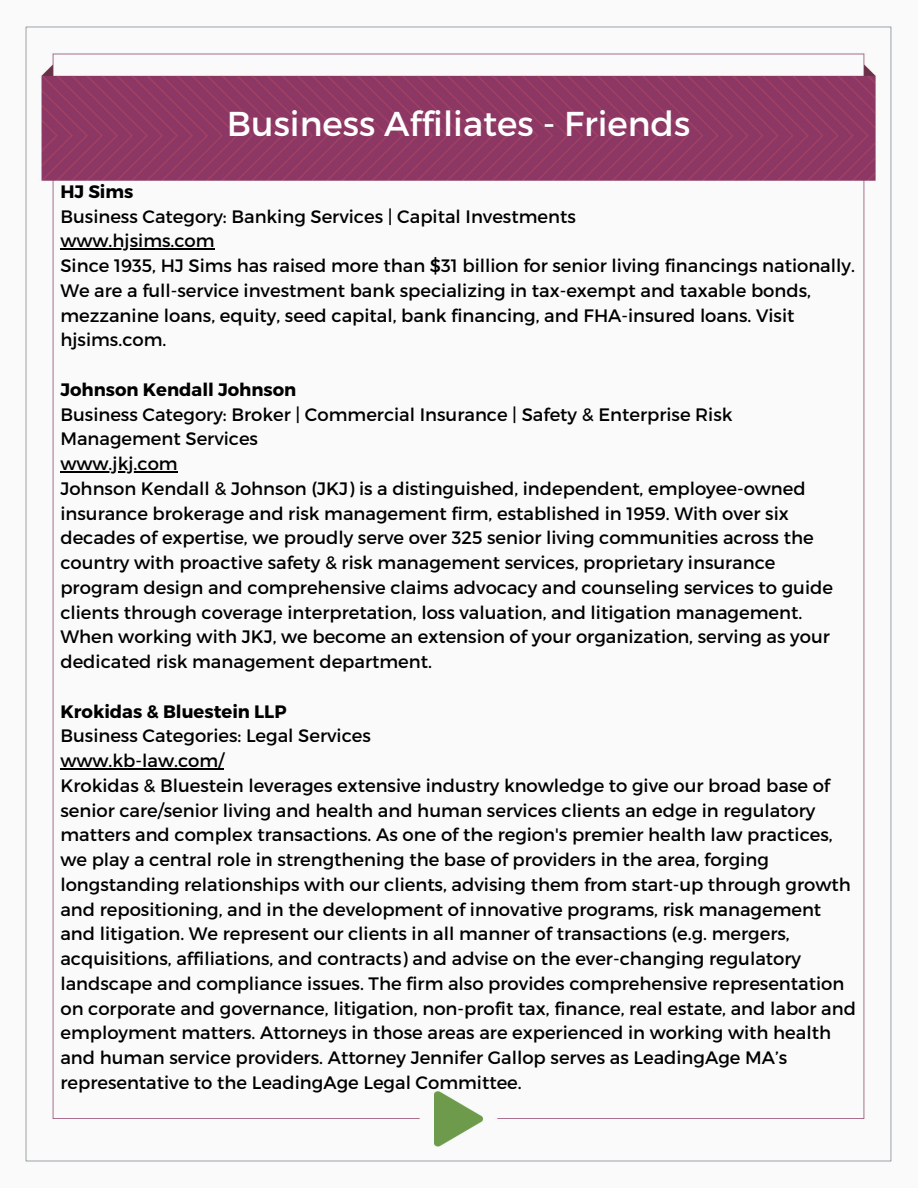
<style>
.page{position:relative;width:918px;height:1188px;background:#fff}
.page>*{position:absolute;margin:0;border:0;box-sizing:border-box;transform-origin:0 0}
.t1{font:34.5px "Montserrat";color:#fff}
.t2{font:18px/24.8px "Montserrat";color:#000}
.t3{font:700 18px "Montserrat";color:#000}
</style>
<div class="page">
<img style="left:25px;top:26px;width:868px;height:1136px">
<hr style="left:60px;top:249px;width:155px;height:1px;background:#000">
<hr style="left:60px;top:471px;width:118px;height:1px;background:#000">
<hr style="left:60px;top:768px;width:164px;height:1px;background:#000">
<h1 class="t1" style="left:227px;top:102px;width:465px">Business Affiliates - Friends</h1>
<p class="t3" style="left:60px;top:180px;width:75px">HJ Sims</p>
<p class="t2" style="left:60px;top:203px;width:517px">Business Category: Banking Services | Capital Investments</p>
<p class="t2" style="left:60px;top:228px;width:156px">www.hjsims.com</p>
<p class="t2" style="left:60px;top:252px;width:796px">Since 1935, HJ Sims has raised more than $31 billion for senior living financings nationally.<br>We are a full-service investment bank specializing in tax-exempt and taxable bonds, mezzanine loans, equity, seed capital, bank financing, and FHA-insured loans. Visit hjsims.com.</p>
<p class="t3" style="left:60px;top:378px;width:237px">Johnson Kendall Johnson</p>
<p class="t2" style="left:60px;top:401px;width:674px">Business Category: Broker | Commercial Insurance | Safety &amp; Enterprise Risk<br>Management Services</p>
<p class="t2" style="left:60px;top:450px;width:119px">www.jkj.com</p>
<p class="t2" style="left:60px;top:475px;width:774px">Johnson Kendall &amp; Johnson (JKJ) is a distinguished, independent, employee-owned insurance brokerage and risk management firm, established in 1959. With over six decades of expertise, we proudly serve over 325 senior living communities across the country with proactive safety &amp; risk management services, proprietary insurance program design and comprehensive claims advocacy and counseling services to guide clients through coverage interpretation, loss valuation, and litigation management.<br>When working with JKJ, we become an extension of your organization, serving as your dedicated risk management department.</p>
<p class="t3" style="left:60px;top:700px;width:228px">Krokidas &amp; Bluestein LLP</p>
<p class="t2" style="left:60px;top:723px;width:312px">Business Categories: Legal Services</p>
<p class="t2" style="left:60px;top:747px;width:165px">www.kb-law.com/</p>
<p class="t2" style="left:60px;top:772px;width:797px">Krokidas &amp; Bluestein leverages extensive industry knowledge to give our broad base of senior care/senior living and health and human services clients an edge in regulatory matters and complex transactions. As one of the region's premier health law practices, we play a central role in strengthening the base of providers in the area, forging longstanding relationships with our clients, advising them from start-up through growth and repositioning, and in the development of innovative programs, risk management and litigation. We represent our clients in all manner of transactions (e.g. mergers, acquisitions, affiliations, and contracts) and advise on the ever-changing regulatory landscape and compliance issues. The firm also provides comprehensive representation on corporate and governance, litigation, non-profit tax, finance, real estate, and labor and employment matters. Attorneys in those areas are experienced in working with health and human service providers. Attorney Jennifer Gallop serves as LeadingAge MA’s representative to the LeadingAge Legal Committee.</p>
</div>
